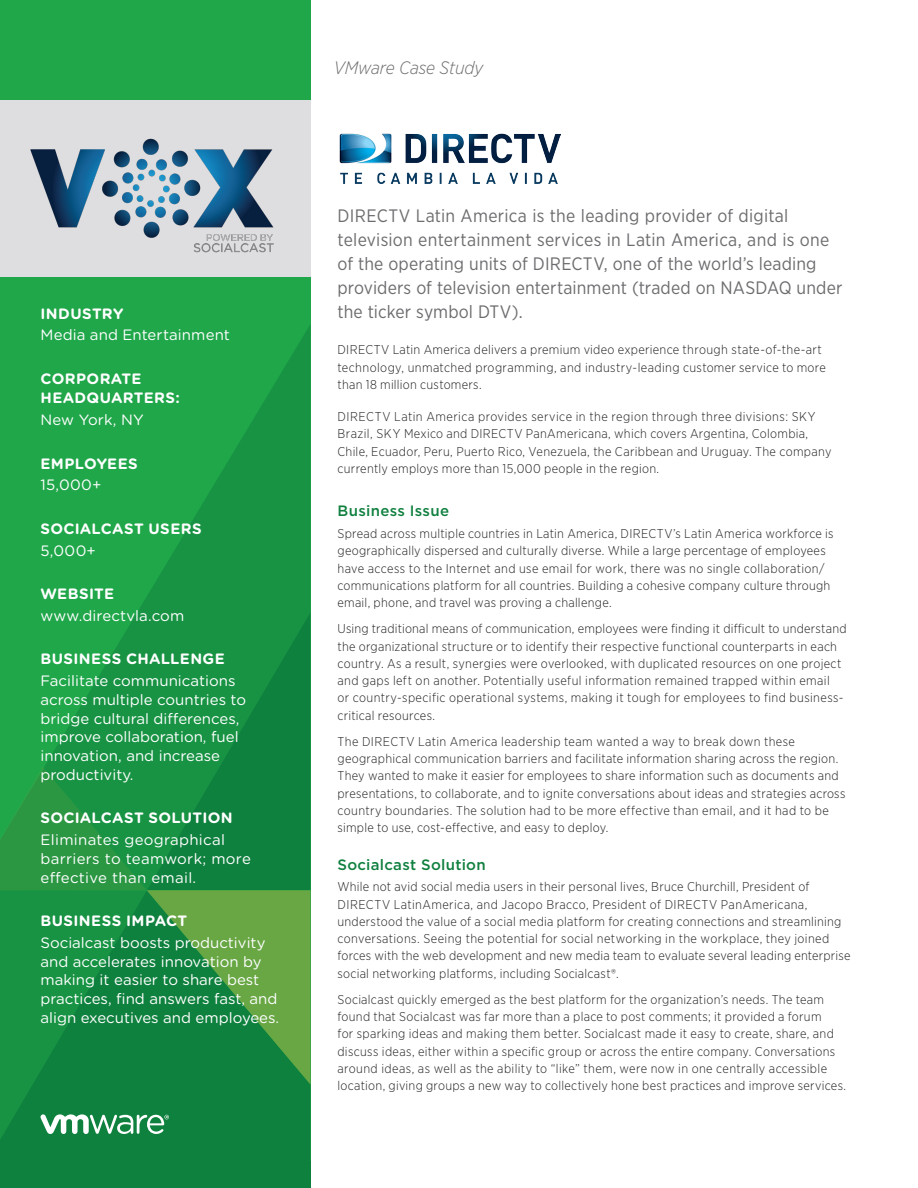
<style>
.page{position:relative;width:918px;height:1188px;background:#fff}
.page>*{position:absolute;margin:0;border:0;box-sizing:border-box;transform-origin:0 0}
._4a_Capsule_Summary{font:18px/24px "Gotham Narrow";letter-spacing:.01em;color:#6c6d70}
.t1{font:italic 300 18px "Gotham Narrow";letter-spacing:-.01em;color:#6c6d70}
._3c_Sidebar_Body{font:15px/18.8px "Gotham Rounded";color:#fff}
._3b_Sidebar_Head{font:700 15px/19.5px "Gotham Rounded";letter-spacing:.025em;color:#fff}
._3c_Sidebar_Body-2{font:15px/18.8px "Gotham Rounded";letter-spacing:.02em;color:#fff}
._4b_Subhead_1{font:500 15px "Gotham";letter-spacing:.02em;color:#10803f}
._5a_Body{font:300 12.75px/17.2px "Gotham Narrow";letter-spacing:.02em;color:#231f20}
._5a_Intro_Body{font:300 12.75px/17.2px "Gotham Narrow";letter-spacing:.025em;color:#231f20}
</style>
<div class="page">
<div style="left:0;top:0;width:310px;height:1160px;background:#20a74a"></div>
<svg style="left:0;top:326px;width:310px;height:862px"></svg>
<svg style="left:0;top:767px;width:310px;height:318px;background:#228f41"></svg>
<svg style="left:40px;top:1114px;width:129px;height:20px;background:#73b58e"></svg>
<div style="left:0;top:100px;width:310px;height:177px;background:#dedee1"></div>
<img style="left:30px;top:138px;width:244px;height:115px">
<img style="left:339px;top:133px;width:222px;height:51px">
<p class="_3b_Sidebar_Head" style="left:40px;top:303px;width:84px">INDUSTRY</p>
<p class="_3c_Sidebar_Body" style="left:40px;top:325px;width:191px">Media and Entertainment</p>
<p class="_3b_Sidebar_Head" style="left:40px;top:368px;width:141px">CORPORATE<br>HEADQUARTERS:</p>
<p class="_3c_Sidebar_Body" style="left:40px;top:410px;width:105px">New York, NY</p>
<p class="_3b_Sidebar_Head" style="left:40px;top:453px;width:99px">EMPLOYEES</p>
<p class="_3c_Sidebar_Body" style="left:40px;top:475px;width:63px">15,000+</p>
<p class="_3b_Sidebar_Head" style="left:40px;top:518px;width:163px">SOCIALCAST USERS</p>
<p class="_3c_Sidebar_Body" style="left:40px;top:540px;width:57px">5,000+</p>
<p class="_3b_Sidebar_Head" style="left:40px;top:584px;width:75px">WEBSITE</p>
<p class="_3c_Sidebar_Body" style="left:40px;top:606px;width:145px">www.directvla.com</p>
<p class="_3b_Sidebar_Head" style="left:40px;top:649px;width:186px">BUSINESS CHALLENGE</p>
<p class="_3c_Sidebar_Body" style="left:40px;top:671px;width:207px">Facilitate communications across multiple countries to bridge cultural differences, improve collaboration, fuel innovation, and increase productivity.</p>
<p class="_3b_Sidebar_Head" style="left:40px;top:808px;width:194px">SOCIALCAST SOLUTION</p>
<p class="_3c_Sidebar_Body-2" style="left:40px;top:830px;width:212px">Eliminates geographical barriers to teamwork; more effective than email.</p>
<p class="_3b_Sidebar_Head" style="left:40px;top:911px;width:148px">BUSINESS IMPACT</p>
<p class="_3c_Sidebar_Body" style="left:40px;top:933px;width:240px">Socialcast boosts productivity and accelerates innovation by making it easier to share best practices, find answers fast, and align executives and employees.</p>
<h1 class="t1" style="left:334px;top:57px;width:151px">VMware Case Study</h1>
<p class="_4a_Capsule_Summary" style="left:338px;top:203px;width:506px">DIRECTV Latin America is the leading provider of digital television entertainment services in Latin America, and is one of the operating units of DIRECTV, one of the world’s leading providers of television entertainment (traded on NASDAQ under the ticker symbol DTV).</p>
<p class="_5a_Intro_Body" style="left:338px;top:341px;width:490px">DIRECTV Latin America delivers a premium video experience through state-of-the-art technology, unmatched programming, and industry-leading customer service to more than 18 million customers.</p>
<p class="_5a_Intro_Body" style="left:338px;top:408px;width:496px">DIRECTV Latin America provides service in the region through three divisions: SKY Brazil, SKY Mexico and DIRECTV PanAmericana, which covers Argentina, Colombia, Chile, Ecuador, Peru, Puerto Rico, Venezuela, the Caribbean and Uruguay. The company currently employs more than 15,000 people in the region.</p>
<p class="_4b_Subhead_1" style="left:338px;top:501px;width:113px">Business Issue</p>
<p class="_5a_Body" style="left:338px;top:525px;width:498px">Spread across multiple countries in Latin America, DIRECTV’s Latin America workforce is geographically dispersed and culturally diverse. While a large percentage of employees have access to the Internet and use email for work, there was no single collaboration/ communications platform for all countries. Building a cohesive company culture through email, phone, and travel was proving a challenge.</p>
<p class="_5a_Body" style="left:338px;top:620px;width:511px">Using traditional means of communication, employees were finding it difficult to understand the organizational structure or to identify their respective functional counterparts in each country. As a result, synergies were overlooked, with duplicated resources on one project and gaps left on another. Potentially useful information remained trapped within email<br>or country-specific operational systems, making it tough for employees to find business&shy;critical resources.</p>
<p class="_5a_Body" style="left:338px;top:733px;width:509px">The DIRECTV Latin America leadership team wanted a way to break down these geographical communication barriers and facilitate information sharing across the region.<br>They wanted to make it easier for employees to share information such as documents and presentations, to collaborate, and to ignite conversations about ideas and strategies across country boundaries. The solution had to be more effective than email, and it had to be simple to use, cost-effective, and easy to deploy.</p>
<p class="_4b_Subhead_1" style="left:338px;top:855px;width:150px">Socialcast Solution</p>
<p class="_5a_Body" style="left:338px;top:878px;width:515px">While not avid social media users in their personal lives, Bruce Churchill, President of DIRECTV LatinAmerica, and Jacopo Bracco, President of DIRECTV PanAmericana, understood the value of a social media platform for creating connections and streamlining conversations. Seeing the potential for social networking in the workplace, they joined forces with the web development and new media team to evaluate several leading enterprise social networking platforms, including Socialcast®.</p>
<p class="_5a_Body" style="left:338px;top:991px;width:510px">Socialcast quickly emerged as the best platform for the organization’s needs. The team found that Socialcast was far more than a place to post comments; it provided a forum<br>for sparking ideas and making them better. Socialcast made it easy to create, share, and discuss ideas, either within a specific group or across the entire company. Conversations around ideas, as well as the ability to “like” them, were now in one centrally accessible location, giving groups a new way to collectively hone best practices and improve services.</p>
</div>
